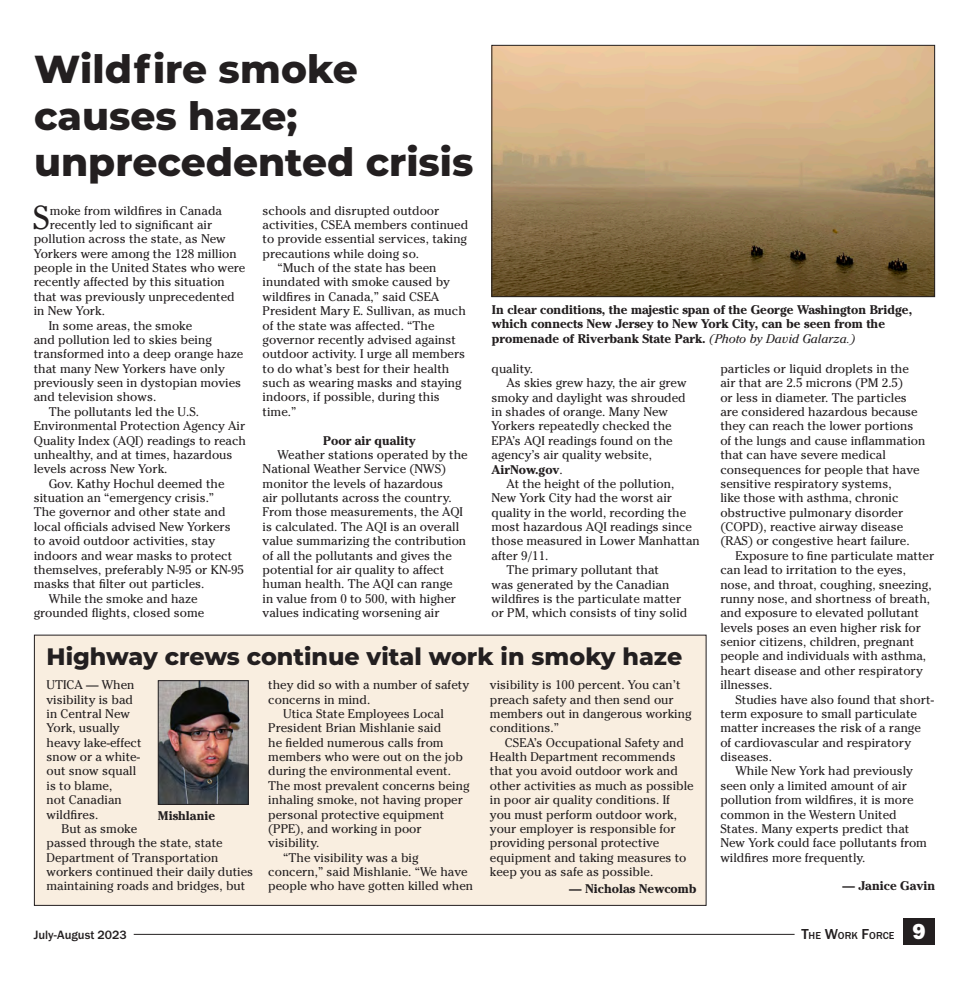
<style>
.page{position:relative;width:968px;height:990px;background:#fff}
.page>*{position:absolute;margin:0;border:0;box-sizing:border-box;transform-origin:0 0}
.t1{font:800 39px/46.8px "Montserrat";color:#231f20}
.t2{font:33px "Cheltenham Std";color:#231f20}
.t3{font:800 23.75px "Montserrat";color:#231f20}
.Work_Force_folios{font:22.5px "Franklin Gothic URW Hea";color:#fff}
.t4{font:12.5px/14.4px "Cheltenham Std";color:#231f20}
.t5{font:700 12.5px/14.4px "Cheltenham Std";color:#231f20}
.Work_Force_folios-2{font:500 12.5px "Franklin Gothic URW";color:#231f20}
.Work_Force_folios-3{font:500 10.5px "Franklin Gothic URW";color:#231f20}
.s1{font-weight:400;font-style:italic}
.s2{font-weight:700}
.s3{font-size:15px}
</style>
<div class="page">
<div style="left:34px;top:635px;width:672px;height:270px;background:#f9eee0"></div>
<div style="left:34px;top:635px;width:672px;height:271px;border:1px solid #231f20"></div>
<div style="left:903px;top:919px;width:32px;height:26px;background:#231f20"></div>
<hr style="left:134px;top:934px;width:660px;height:1px;background:#231f20">
<img style="left:493px;top:47px;width:440px;height:248px">
<div style="left:491px;top:45px;width:444px;height:252px;border:1px solid #231f20"></div>
<img style="left:160px;top:682px;width:86px;height:121px">
<div style="left:158px;top:680px;width:90px;height:125px;border:1px solid #231f20"></div>
<p class="t1" style="left:34px;top:43px;width:441px">Wildfire smoke causes haze; unprecedented crisis</p>
<p class="t2" style="left:33px;top:198px;width:19px">S</p>
<p class="t4" style="left:50px;top:203px;width:174px">moke from wildfires in Canada</p>
<p class="t4" style="left:263px;top:203px;width:207px">schools and disrupted outdoor activities, CSEA members continued to provide essential services, taking precautions while doing so.</p>
<p class="t4" style="left:263px;top:261px;width:205px;text-indent:15px">“Much of the state has been inundated with smoke caused by wildfires in Canada,” said CSEA<br>President Mary E. Sullivan, as much of the state was affected. “The governor recently advised against outdoor activity. I urge all members to do what’s best for their health such as wearing masks and staying indoors, if possible, during this time.”</p>
<p class="t5" style="left:323px;top:433px;width:94px">Poor air quality</p>
<p class="t4" style="left:263px;top:447px;width:207px;text-indent:15px">Weather stations operated by the National Weather Service (NWS) monitor the levels of hazardous<br>air pollutants across the country.<br>From those measurements, the AQI is calculated. The AQI is an overall value summarizing the contribution of all the pollutants and gives the potential for air quality to affect human health. The AQI can range<br>in value from 0 to 500, with higher values indicating worsening air</p>
<p class="t4" style="left:50px;top:217px;width:164px">recently led to significant air</p>
<p class="t4" style="left:34px;top:232px;width:193px">pollution across the state, as New</p>
<p class="t4" style="left:34px;top:246px;width:204px">Yorkers were among the 128 million</p>
<p class="t4" style="left:34px;top:261px;width:213px">people in the United States who were</p>
<p class="t4" style="left:34px;top:275px;width:193px">recently affected by this situation</p>
<p class="t4" style="left:34px;top:289px;width:202px">that was previously unprecedented</p>
<p class="t4" style="left:34px;top:304px;width:73px">in New York.</p>
<p class="t4" style="left:34px;top:318px;width:211px;text-indent:15px">In some areas, the smoke<br>and pollution led to skies being transformed into a deep orange haze that many New Yorkers have only previously seen in dystopian movies and television shows.</p>
<p class="t4" style="left:34px;top:404px;width:214px;text-indent:15px">The pollutants led the U.S.<br>Environmental Protection Agency Air<br>Quality Index (AQI) readings to reach unhealthy, and at times, hazardous levels across New York.</p>
<p class="t4" style="left:34px;top:476px;width:212px;text-indent:15px">Gov. Kathy Hochul deemed the situation an “emergency crisis.”<br>The governor and other state and local officials advised New Yorkers to avoid outdoor activities, stay indoors and wear masks to protect themselves, preferably N-95 or KN-95 masks that filter out particles.</p>
<p class="t4" style="left:34px;top:591px;width:172px;text-indent:15px">While the smoke and haze grounded flights, closed some</p>
<p class="t5" style="left:492px;top:302px;width:422px">In clear conditions, the majestic span of the George Washington Bridge, which connects New Jersey to New York City, can be seen from the promenade of Riverbank State Park. <span class="s1">(Photo by David Galarza.)</span></p>
<p class="t4" style="left:491px;top:361px;width:43px">quality.</p>
<p class="t4" style="left:491px;top:376px;width:196px;text-indent:15px">As skies grew hazy, the air grew smoky and daylight was shrouded in shades of orange. Many New<br>Yorkers repeatedly checked the<br>EPA’s AQI readings found on the agency’s air quality website,<br><span class="s2">AirNow.gov</span>.</p>
<p class="t4" style="left:491px;top:476px;width:210px;text-indent:15px">At the height of the pollution,<br>New York City had the worst air quality in the world, recording the most hazardous AQI readings since those measured in Lower Manhattan after 9/11.</p>
<p class="t4" style="left:491px;top:563px;width:197px;text-indent:15px">The primary pollutant that<br>was generated by the Canadian wildfires is the particulate matter or PM, which consists of tiny solid</p>
<p class="t4" style="left:720px;top:361px;width:206px">particles or liquid droplets in the air that are 2.5 microns (PM 2.5)<br>or less in diameter. The particles are considered hazardous because they can reach the lower portions of the lungs and cause inflammation that can have severe medical consequences for people that have sensitive respiratory systems,<br>like those with asthma, chronic obstructive pulmonary disorder (COPD), reactive airway disease (RAS) or congestive heart failure.</p>
<p class="t4" style="left:720px;top:548px;width:215px;text-indent:15px">Exposure to fine particulate matter can lead to irritation to the eyes, nose, and throat, coughing, sneezing, runny nose, and shortness of breath, and exposure to elevated pollutant levels poses an even higher risk for senior citizens, children, pregnant people and individuals with asthma, heart disease and other respiratory illnesses.</p>
<p class="t4" style="left:720px;top:692px;width:215px;text-indent:15px">Studies have also found that short&shy;term exposure to small particulate matter increases the risk of a range of cardiovascular and respiratory diseases.</p>
<p class="t4" style="left:720px;top:764px;width:208px;text-indent:15px">While New York had previously seen only a limited amount of air pollution from wildfires, it is more common in the Western United<br>States. Many experts predict that<br>New York could face pollutants from wildfires more frequently.</p>
<p class="t5" style="left:842px;top:879px;width:94px">— Janice Gavin</p>
<p class="t3" style="left:47px;top:639px;width:637px">Highway crews continue vital work in smoky haze</p>
<p class="t4" style="left:47px;top:678px;width:97px">UTICA — When visibility is bad in Central New<br>York, usually heavy lake-effect snow or a white&shy;out snow squall is to blame,<br>not Canadian wildfires.</p>
<p class="t4" style="left:47px;top:822px;width:208px;text-indent:15px">But as smoke<br>passed through the state, state<br>Department of Transportation workers continued their daily duties maintaining roads and bridges, but</p>
<p class="t4" style="left:490px;top:678px;width:203px">visibility is 100 percent. You can’t preach safety and then send our members out in dangerous working conditions.”</p>
<p class="t4" style="left:490px;top:735px;width:205px;text-indent:15px">CSEA’s Occupational Safety and<br>Health Department recommends that you avoid outdoor work and other activities as much as possible in poor air quality conditions. If you must perform outdoor work, your employer is responsible for providing personal protective equipment and taking measures to keep you as safe as possible.</p>
<p class="t5" style="left:569px;top:881px;width:129px">— Nicholas Newcomb</p>
<p class="t4" style="left:268px;top:678px;width:202px">they did so with a number of safety concerns in mind.</p>
<p class="t4" style="left:268px;top:707px;width:203px;text-indent:15px">Utica State Employees Local<br>President Brian Mishlanie said<br>he fielded numerous calls from members who were out on the job during the environmental event.<br>The most prevalent concerns being inhaling smoke, not having proper personal protective equipment (PPE), and working in poor visibility.</p>
<p class="t4" style="left:268px;top:850px;width:206px;text-indent:15px">“The visibility was a big concern,” said Mishlanie. “We have people who have gotten killed when</p>
<p class="t5" style="left:158px;top:808px;width:59px">Mishlanie</p>
<p class="Work_Force_folios-2" style="left:34px;top:927px;width:95px">July-August 2023</p>
<p class="Work_Force_folios-3" style="left:801px;top:929px;width:95px"><span class="s3">T</span>HE <span class="s3">W</span>ORK <span class="s3">F</span>ORCE</p>
<p class="Work_Force_folios" style="left:912px;top:917px;width:15px">9</p>
</div>
